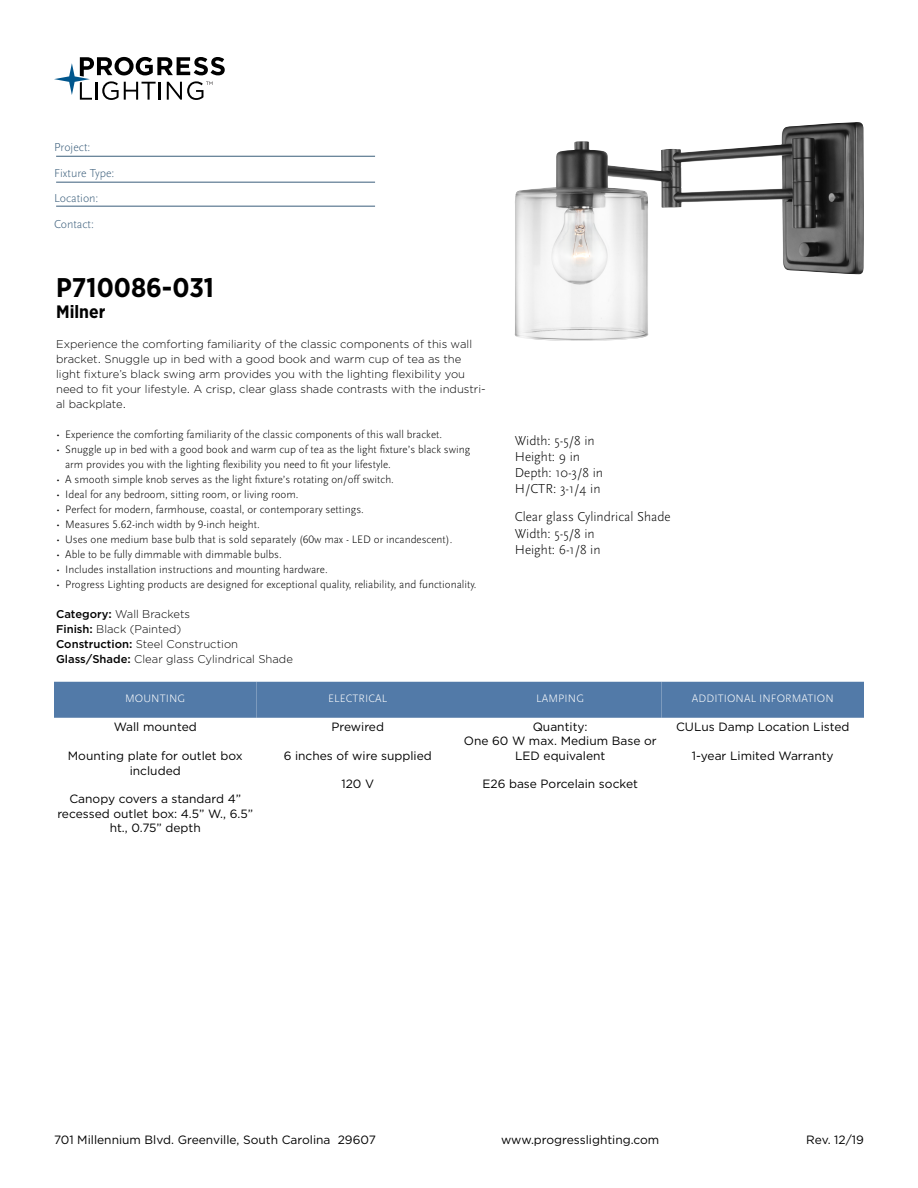
<style>
.page{position:relative;width:918px;height:1188px;background:#fff}
.page>*{position:absolute;margin:0;border:0;box-sizing:border-box;transform-origin:0 0}
.t1{font:700 27px "Gotham Narrow";color:#000}
.t2{font:700 18px "Gotham Narrow";color:#000}
.t3{font:300 13.5px/16.2px "Scala Sans Pro";color:#000}
.t4{font:12px/14.4px "Gotham";color:#000;text-align:center}
.t5{font:300 12px/25.5px "Scala Sans Pro";color:#3b5e7b}
.t6{font:300 11.25px/15px "Scala Sans Pro";color:#000}
.t7{font:300 11.25px/15px "Gotham";color:#000}
.t8{font:300 11.25px "Scala Sans Pro";letter-spacing:.01em;color:#fff}
.s1{font-weight:500}
</style>
<div class="page">
<svg style="left:54px;top:57px;width:171px;height:43px"></svg>
<hr style="left:56px;top:156px;width:319px;height:1px;background:#3b5e7b">
<hr style="left:56px;top:182px;width:319px;height:1px;background:#3b5e7b">
<hr style="left:56px;top:206px;width:319px;height:1px;background:#3b5e7b">
<img style="left:515px;top:122px;width:349px;height:219px">
<div style="left:54px;top:682px;width:202px;height:36px;background:#527aa8"></div>
<div style="left:256px;top:682px;width:203px;height:36px;background:#527aa8"></div>
<div style="left:459px;top:682px;width:203px;height:36px;background:#527aa8"></div>
<div style="left:662px;top:682px;width:202px;height:36px;background:#527aa8"></div>
<p class="t5" style="left:54px;top:135px;width:62px">Project:<br>Fixture Type:<br>Location:<br>Contact:</p>
<h1 class="t1" style="left:56px;top:270px;width:159px">P710086-031</h1>
<h2 class="t2" style="left:56px;top:300px;width:51px">Milner</h2>
<p class="t7" style="left:56px;top:336px;width:431px">Experience the comforting familiarity of the classic components of this wall bracket. Snuggle up in bed with a good book and warm cup of tea as the light fixture’s black swing arm provides you with the lighting flexibility you need to fit your lifestyle. A crisp, clear glass shade contrasts with the industri&shy;al backplate.</p>
<p class="t6" style="left:56px;top:427px;width:387px">• Experience the comforting familiarity of the classic components of this wall bracket.</p>
<p class="t6" style="left:65px;top:442px;width:407px;text-indent:-9px">• Snuggle up in bed with a good book and warm cup of tea as the light fixture’s black swing arm provides you with the lighting flexibility you need to fit your lifestyle.</p>
<p class="t6" style="left:56px;top:472px;width:339px">• A smooth simple knob serves as the light fixture’s rotating on/off switch.</p>
<p class="t6" style="left:56px;top:487px;width:244px">• Ideal for any bedroom, sitting room, or living room.</p>
<p class="t6" style="left:56px;top:502px;width:309px">• Perfect for modern, farmhouse, coastal, or contemporary settings.</p>
<p class="t6" style="left:56px;top:517px;width:205px">• Measures 5.62-inch width by 9-inch height.</p>
<p class="t6" style="left:56px;top:532px;width:398px">• Uses one medium base bulb that is sold separately (60w max - LED or incandescent).</p>
<p class="t6" style="left:56px;top:547px;width:227px">• Able to be fully dimmable with dimmable bulbs.</p>
<p class="t6" style="left:56px;top:562px;width:273px">• Includes installation instructions and mounting hardware.</p>
<p class="t6" style="left:56px;top:577px;width:422px">• Progress Lighting products are designed for exceptional quality, reliability, and functionality.</p>
<p class="t7" style="left:56px;top:606px;width:238px"><span class="s1">Category:</span> Wall Brackets<br><span class="s1">Finish:</span> Black (Painted)<br><span class="s1">Construction:</span> Steel Construction<br><span class="s1">Glass/Shade:</span> Clear glass Cylindrical Shade</p>
<p class="t3" style="left:515px;top:432px;width:90px">Width: 5-5/8 in<br>Height: 9 in<br>Depth: 10-3/8 in<br>H/CTR: 3-1/4 in</p>
<p class="t3" style="left:515px;top:509px;width:157px">Clear glass Cylindrical Shade<br>Width: 5-5/8 in<br>Height: 6-1/8 in</p>
<p class="t8" style="left:125px;top:692px;width:62px">MOUNTING</p>
<p class="t4" style="left:114px;top:720px;width:84px">Wall mounted</p>
<p class="t4" style="left:68px;top:749px;width:176px">Mounting plate for outlet box included</p>
<p class="t4" style="left:57px;top:792px;width:197px">Canopy covers a standard 4” recessed outlet box: 4.5” W., 6.5” ht., 0.75” depth</p>
<p class="t8" style="left:328px;top:692px;width:61px">ELECTRICAL</p>
<p class="t4" style="left:331px;top:719px;width:54px">Prewired</p>
<p class="t4" style="left:284px;top:748px;width:150px">6 inches of wire supplied</p>
<p class="t4" style="left:341px;top:777px;width:34px">120 V</p>
<p class="t8" style="left:536px;top:692px;width:49px">LAMPING</p>
<p class="t4" style="left:464px;top:719px;width:194px">Quantity:<br>One 60 W max. Medium Base or<br>LED equivalent</p>
<p class="t4" style="left:482px;top:777px;width:157px">E26 base Porcelain socket</p>
<p class="t8" style="left:692px;top:692px;width:143px">ADDITIONAL INFORMATION</p>
<p class="t4" style="left:676px;top:720px;width:175px">CULus Damp Location Listed</p>
<p class="t4" style="left:692px;top:749px;width:143px">1-year Limited Warranty</p>
<p class="t4" style="left:54px;top:1132px;width:323px">701 Millennium Blvd. Greenville, South Carolina 29607</p>
<p class="t4" style="left:501px;top:1132px;width:160px">www.progresslighting.com</p>
<p class="t4" style="left:806px;top:1132px;width:59px">Rev. 12/19</p>
</div>
